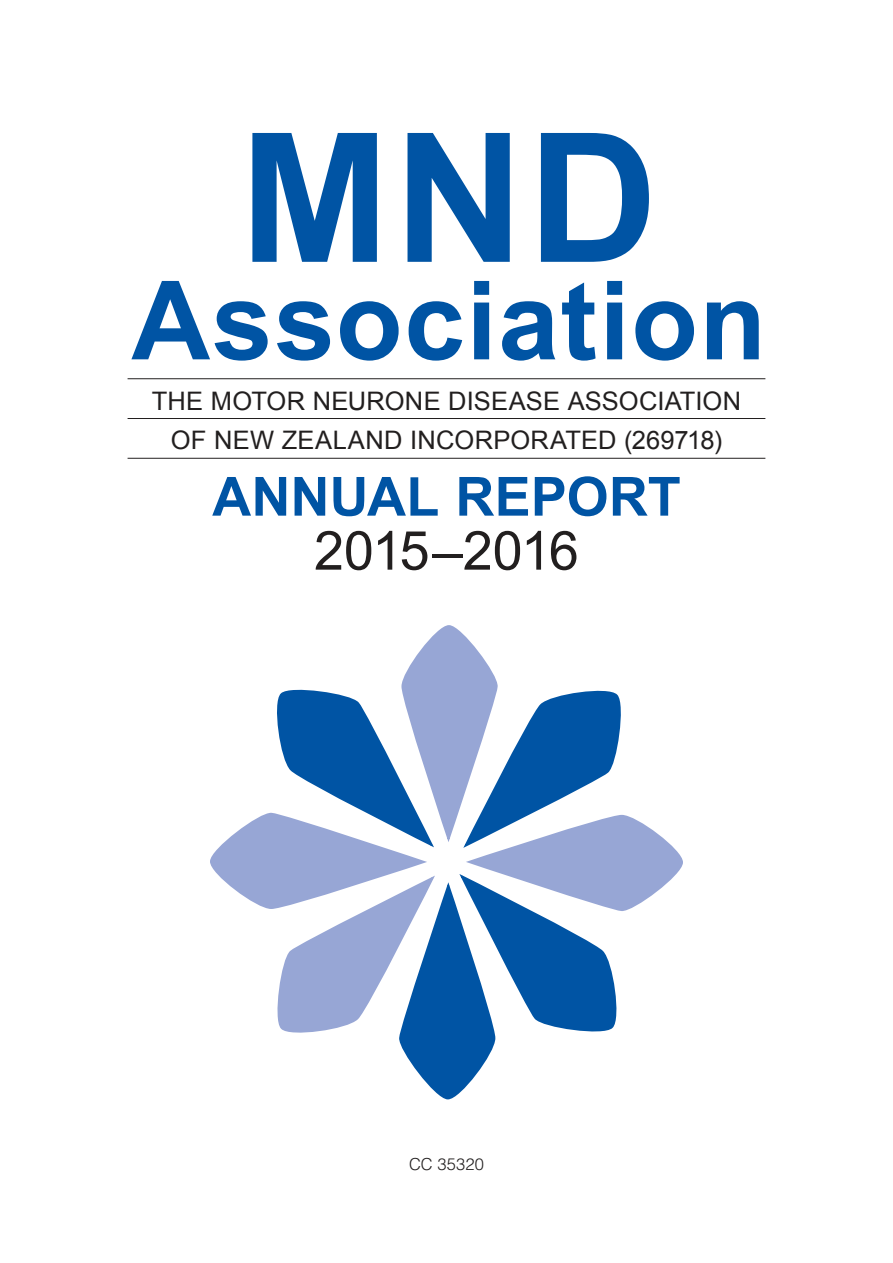
<style>
.page{position:relative;width:893px;height:1263px;background:#fff}
.page>*{position:absolute;margin:0;border:0;box-sizing:border-box;transform-origin:0 0}
.t1{font:700 180px "Arial";color:#0054a4}
.t2{font:700 109.5px "Arial";letter-spacing:.015em;color:#0054a4}
.t3{font:700 54px "Arial";color:#0054a4}
.t4{font:54px "Arial";letter-spacing:-.03em;color:#221f1f}
.t5{font:25.5px/39.8px "Arial";letter-spacing:.01em;color:#221f1f;text-align:center}
.t6{font:300 16.5px "Helvetica";letter-spacing:.01em;color:#221f1f}
</style>
<div class="page">
<hr style="left:128px;top:378px;width:637px;height:1px;background:#221f1f">
<hr style="left:128px;top:418px;width:637px;height:1px;background:#221f1f">
<hr style="left:128px;top:458px;width:637px;height:1px;background:#221f1f">
<svg style="left:210px;top:625px;width:472px;height:474px"></svg>
<h1 class="t1" style="left:240px;top:131px;width:420px">MND</h1>
<h2 class="t2" style="left:131px;top:280px;width:636px">Association</h2>
<p class="t5" style="left:152px;top:383px;width:591px">THE MOTOR NEURONE DISEASE ASSOCIATION<br>OF NEW ZEALAND INCORPORATED (269718)</p>
<h3 class="t3" style="left:212px;top:476px;width:470px">ANNUAL REPORT</h3>
<h3 class="t4" style="left:314px;top:530px;width:266px">2015–2016</h3>
<p class="t6" style="left:409px;top:1154px;width:76px">CC 35320</p>
</div>
